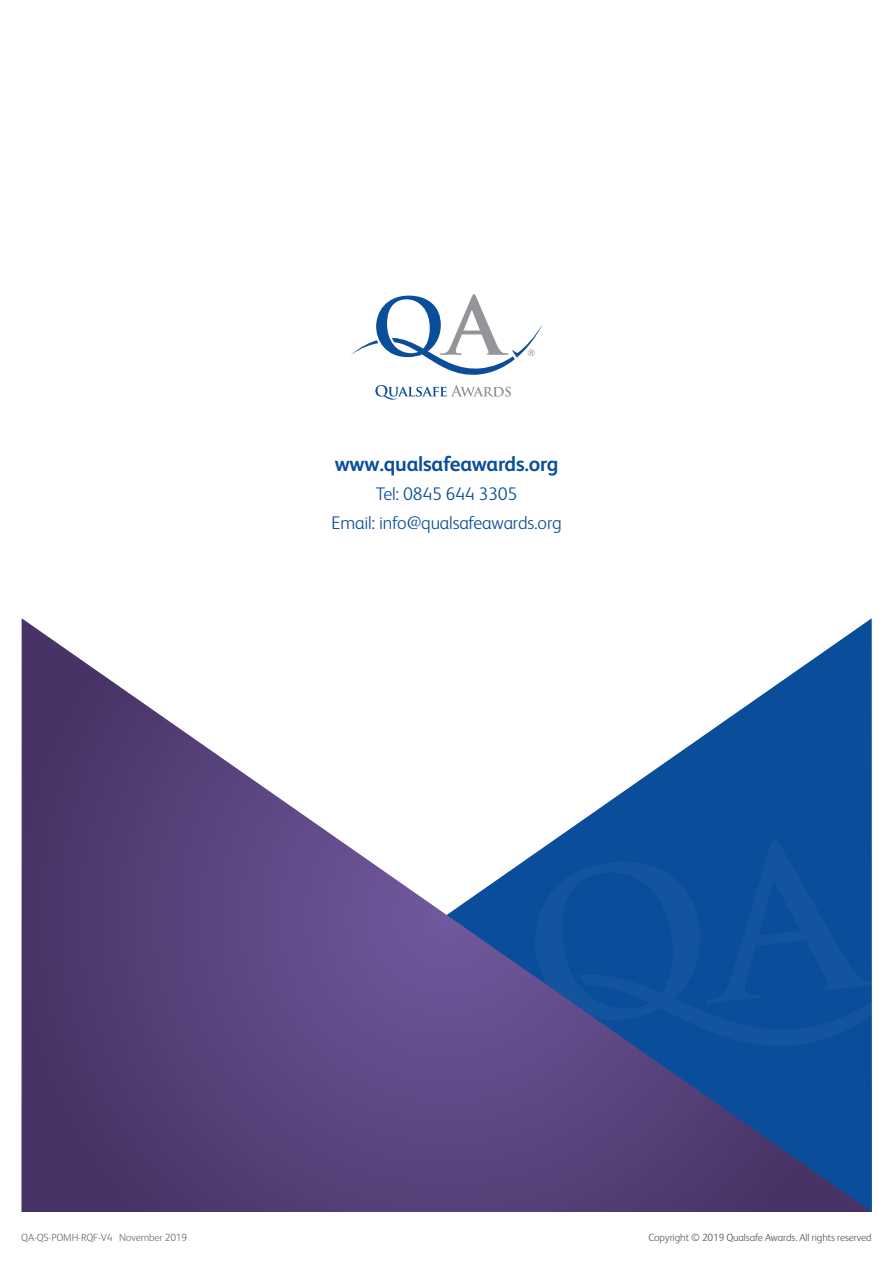
<style>
.page{position:relative;width:893px;height:1263px;background:#fff}
.page>*{position:absolute;margin:0;border:0;box-sizing:border-box;transform-origin:0 0}
.t1{font:700 21px "FS Albert";letter-spacing:-.01em;color:#0a4e9b}
.t2{font:300 18.3px "FS Albert";letter-spacing:-.01em;color:#0a4e9b}
.t3{font:300 10.5px "FS Albert";letter-spacing:-.01em;color:#58595b}
.t4{font:300 10.5px "FS Albert";letter-spacing:-.01em;color:#6d6e71}
</style>
<div class="page">
<svg style="left:21px;top:618px;width:851px;height:594px"></svg>
<svg style="left:375px;top:385px;width:136px;height:15px"></svg>
<svg style="left:351px;top:294px;width:192px;height:81px"></svg>
<p class="t1" style="left:335px;top:452px;width:225px">www.qualsafeawards.org</p>
<p class="t2" style="left:376px;top:483px;width:143px">Tel: 0845 644 3305</p>
<p class="t2" style="left:332px;top:512px;width:232px">Email: info@qualsafeawards.org</p>
<p class="t4" style="left:21px;top:1231px;width:167px">QA-QS-POMH-RQF-V4 November 2019</p>
<p class="t3" style="left:648px;top:1231px;width:225px">Copyright © 2019 Qualsafe Awards. All rights reserved</p>
</div>
